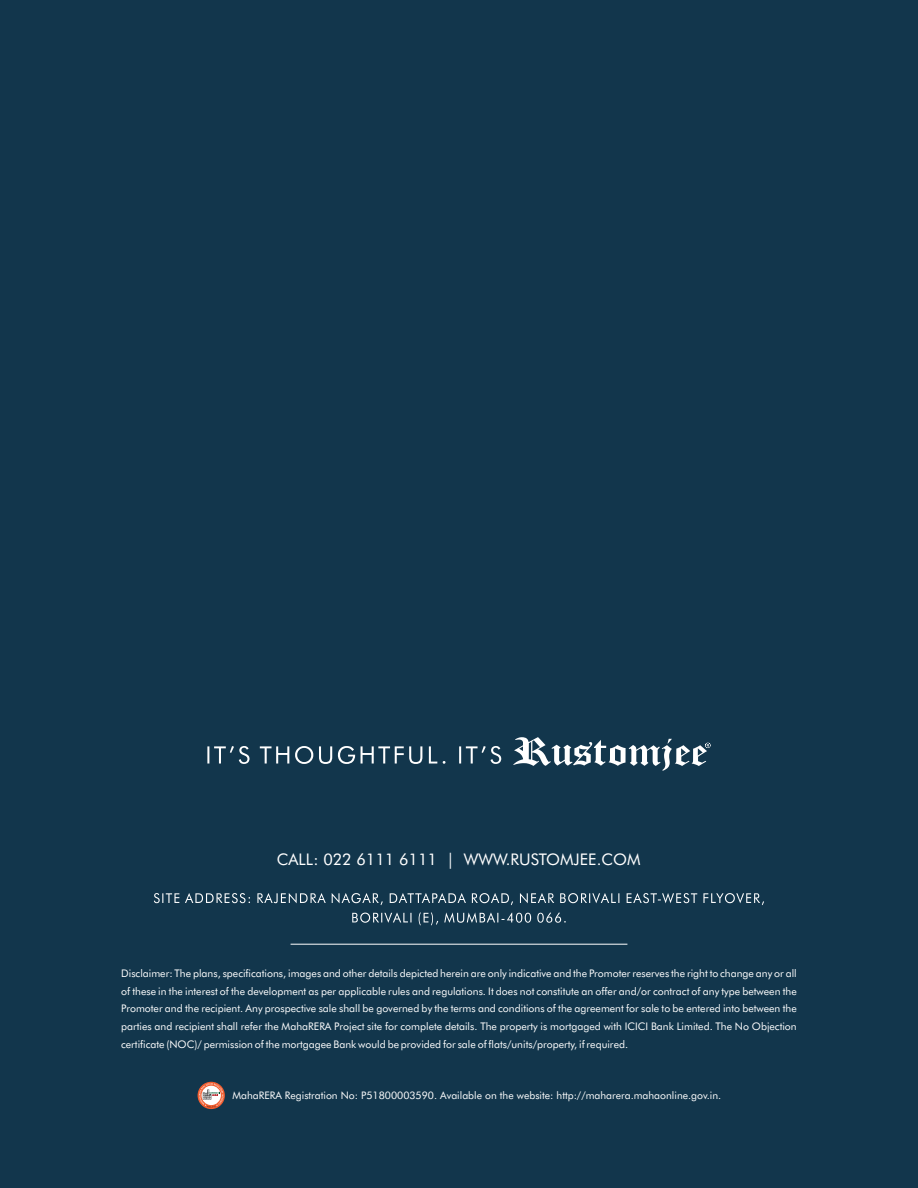
<style>
.page{position:relative;width:918px;height:1188px;background:#12364c}
.page>*{position:absolute;margin:0;border:0;box-sizing:border-box;transform-origin:0 0}
.t1{font:16.05px "Futura BT";color:#fff}
.t2{font:10.5px/17.7px "Futura BT";color:#fff;text-align:justify}
.t3{font:10.35px "Futura BT";color:#fff}
</style>
<div class="page">
<hr style="left:291px;top:944px;width:336px;height:1px;background:#fff">
<svg style="left:513px;top:737px;width:198px;height:34px"></svg>
<svg style="left:207px;top:746px;width:294px;height:18px;background:#435f71"></svg>
<svg style="left:154px;top:893px;width:610px;height:12px;background:#425f70"></svg>
<svg style="left:352px;top:912px;width:214px;height:13px;background:#3d5a6c"></svg>
<svg style="left:198px;top:1082px;width:27px;height:27px"></svg>
<svg style="left:199px;top:1083px;width:24px;height:25px"></svg>
<h1 class="t1" style="left:277px;top:853px;width:365px">CALL: 022 6111 6111 | WWW.RUSTOMJEE.COM</h1>
<p class="t2" style="left:121px;top:965px;width:677px">Disclaimer: The plans, specifications, images and other details depicted herein are only indicative and the Promoter reserves the right to change any or all of these in the interest of the development as per applicable rules and regulations. It does not constitute an offer and/or contract of any type between the Promoter and the recipient. Any prospective sale shall be governed by the terms and conditions of the agreement for sale to be entered into between the parties and recipient shall refer the MahaRERA Project site for complete details. The property is mortgaged with ICICI Bank Limited. The No Objection certificate (NOC)/ permission of the mortgagee Bank would be provided for sale of flats/units/property, if required.</p>
<p class="t3" style="left:232px;top:1091px;width:490px">MahaRERA Registration No: P51800003590. Available on the website: http://maharera.mahaonline.gov.in.</p>
</div>
